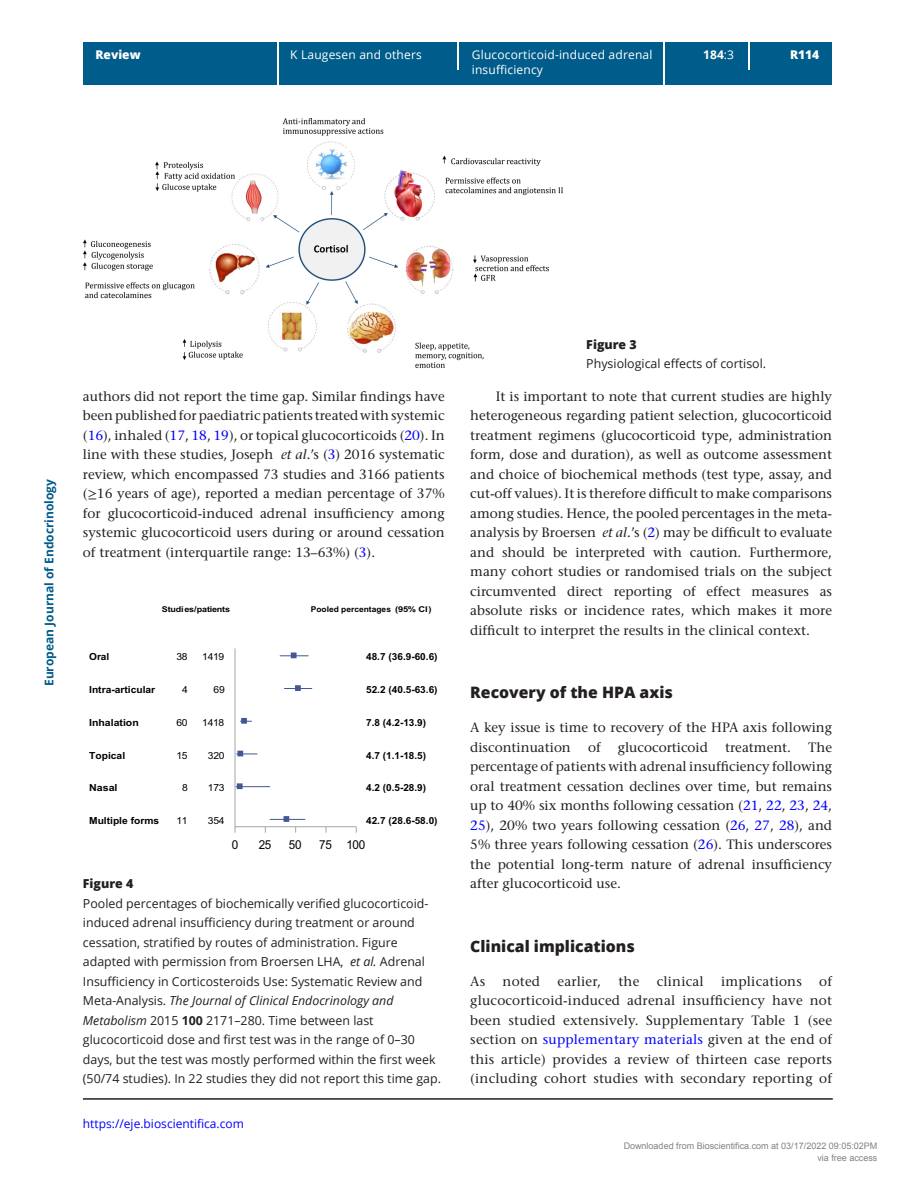
<style>
.page{position:relative;width:915px;height:1191px;background:#fff}
.page>*{position:absolute;margin:0;border:0;box-sizing:border-box;transform-origin:0 0}
.t1{font:800 15.75px "Open Sans";color:#231f20}
.TXT{font:500 13.5px/19.5px "Stone Serif Std";color:#231f20;text-align:justify}
.TXI{font:500 13.5px/19.5px "Stone Serif Std";color:#231f20;text-align:justify}
.FC{font:12.3px/19.5px "Open Sans";color:#231f20}
.FC-2{font:800 12.3px "Open Sans";color:#231f20}
.t2{font:12.3px "Arial";letter-spacing:-.025em;color:#000;scale:.95 1}
.t3{font:12px "Open Sans";letter-spacing:.015em;color:#fff}
.t4{font:700 12px "Open Sans";color:#005c8a}
.t5{font:12px "Open Sans";color:#00f}
.t6{font:800 12px "Open Sans";color:#fff}
.t7{font:700 12px "Open Sans";color:#fff}
.t8{font:700 9.75px "Arial";color:#000}
.t9{font:9.75px "Arial";letter-spacing:-.025em;color:#000;scale:1.06 1}
.t10{font:700 9.75px "Arial";color:#000;scale:1.05 1}
.t11{font:700 9.75px "Arial";color:#000;scale:1.08 1}
.t12{font:700 9.75px "Arial";color:#000;scale:1.06 1}
.t13{font:700 9.75px "Arial";color:#000;scale:1.09 1}
.t14{font:9px/12px "Arial";color:rgb(0 0 0/.5);text-align:right}
.t15{font:700 8.1px "Arial";color:#000;scale:1.05 1}
.t16{font:700 8.1px "Arial";color:#000;scale:1.11 1}
.s1{font-weight:400}
.s2{color:#00f}
.s3{font-style:italic}
.s4{font-family:"STIX General";font-weight:400}
.s5{font-weight:700}
</style>
<div class="page">
<div style="left:83px;top:42px;width:748px;height:43px;background:#005c8a"></div>
<hr style="left:277px;top:42px;width:1px;height:43px;background:#fff">
<hr style="left:663px;top:42px;width:1px;height:43px;background:#fff">
<hr style="left:457px;top:42px;width:2px;height:27px;background:#fff">
<hr style="left:747px;top:42px;width:2px;height:27px;background:#fff">
<hr style="left:83px;top:1098px;width:749px;height:1px;background:#231f20">
<img style="left:83px;top:118px;width:480px;height:250px">
<hr style="left:240px;top:786px;width:30px;height:1px;background:#445694">
<svg style="left:280px;top:652px;width:28px;height:6px"></svg>
<svg style="left:284px;top:685px;width:28px;height:6px"></svg>
<svg style="left:240px;top:718px;width:12px;height:5px"></svg>
<svg style="left:236px;top:750px;width:21px;height:6px"></svg>
<svg style="left:235px;top:783px;width:7px;height:6px"></svg>
<hr style="left:234px;top:648px;width:1px;height:178px;background:#a5a5a5">
<hr style="left:235px;top:826px;width:121px;height:1px;background:#a5a5a5">
<svg style="left:265px;top:816px;width:40px;height:16px"></svg>
<p class="t6" style="left:95px;top:46px;width:47px">Review</p>
<p class="t3" style="left:290px;top:47px;width:133px">K Laugesen and others</p>
<p class="t3" style="left:471px;top:47px;width:182px">Glucocorticoid-induced adrenal</p>
<p class="t7" style="left:703px;top:46px;width:32px">184<span class="s1">:3</span></p>
<p class="t6" style="left:789px;top:46px;width:31px">R114</p>
<p class="t3" style="left:471px;top:61px;width:73px">insufficiency</p>
<p class="t4" style="left:41px;top:686px;width:209px;rotate:-90deg">European Journal of Endocrinology</p>
<p class="FC-2" style="left:586px;top:335px;width:52px">Figure 3</p>
<p class="FC" style="left:586px;top:353px;width:181px">Physiological effects of cortisol.</p>
<p class="TXT" style="left:83px;top:386px;width:363px">authors did not report the time gap. Similar findings have been published for paediatric patients treated with systemic (<span class="s2">16</span>), inhaled (<span class="s2">17</span>, <span class="s2">18</span>, <span class="s2">19</span>), or topical glucocorticoids (<span class="s2">20</span>). In line with these studies, Joseph <span class="s3">et al.</span>’s (<span class="s2">3</span>) 2016 systematic review, which encompassed 73 studies and 3166 patients (<span class="s4">≥</span>16 years of age), reported a median percentage of 37% for glucocorticoid-induced adrenal insufficiency among systemic glucocorticoid users during or around cessation of treatment (interquartile range: 13–63%) (<span class="s2">3</span>).</p>
<p class="TXI" style="left:470px;top:386px;width:363px;text-indent:26px">It is important to note that current studies are highly heterogeneous regarding patient selection, glucocorticoid treatment regimens (glucocorticoid type, administration form, dose and duration), as well as outcome assessment and choice of biochemical methods (test type, assay, and cut-off values). It is therefore difficult to make comparisons among studies. Hence, the pooled percentages in the meta&shy;analysis by Broersen <span class="s3">et al.</span>’s (<span class="s2">2</span>) may be difficult to evaluate and should be interpreted with caution. Furthermore, many cohort studies or randomised trials on the subject circumvented direct reporting of effect measures as absolute risks or incidence rates, which makes it more difficult to interpret the results in the clinical context.</p>
<p class="t16" style="left:162px;top:604px;width:63px">Studies/patients</p>
<p class="t15" style="left:311px;top:604px;width:117px">Pooled percentages (95% CI)</p>
<p class="t8" style="left:89px;top:650px;width:22px">Oral</p>
<p class="t10" style="left:89px;top:683px;width:64px">Intra-articular</p>
<p class="t11" style="left:89px;top:716px;width:47px">Inhalation</p>
<p class="t12" style="left:89px;top:748px;width:35px">Topical</p>
<p class="t13" style="left:89px;top:781px;width:28px">Nasal</p>
<p class="t10" style="left:89px;top:814px;width:68px">Multiple forms</p>
<p class="t9" style="left:176px;top:650px;width:12px">38</p>
<p class="t9" style="left:182px;top:683px;width:7px">4</p>
<p class="t9" style="left:176px;top:716px;width:12px">60</p>
<p class="t9" style="left:176px;top:748px;width:12px">15</p>
<p class="t9" style="left:182px;top:781px;width:7px">8</p>
<p class="t9" style="left:176px;top:814px;width:12px">11</p>
<p class="t9" style="left:202px;top:650px;width:22px">1419</p>
<p class="t9" style="left:213px;top:683px;width:12px">69</p>
<p class="t9" style="left:202px;top:716px;width:22px">1418</p>
<p class="t9" style="left:208px;top:748px;width:17px">320</p>
<p class="t9" style="left:208px;top:781px;width:17px">173</p>
<p class="t9" style="left:208px;top:814px;width:17px">354</p>
<p class="t8" style="left:366px;top:650px;width:73px">48.7 (36.9-60.6)</p>
<p class="t8" style="left:366px;top:683px;width:73px">52.2 (40.5-63.6)</p>
<p class="t8" style="left:366px;top:716px;width:62px">7.8 (4.2-13.9)</p>
<p class="t8" style="left:366px;top:748px;width:62px">4.7 (1.1-18.5)</p>
<p class="t8" style="left:366px;top:781px;width:62px">4.2 (0.5-28.9)</p>
<p class="t8" style="left:366px;top:814px;width:73px">42.7 (28.6-58.0)</p>
<p class="t2" style="left:232px;top:836px;width:8px">0</p>
<p class="t2" style="left:258px;top:836px;width:15px">25</p>
<p class="t2" style="left:289px;top:836px;width:15px">50</p>
<p class="t2" style="left:319px;top:836px;width:50px">75 100</p>
<p class="FC-2" style="left:83px;top:874px;width:52px">Figure 4</p>
<p class="FC" style="left:83px;top:893px;width:359px">Pooled percentages of biochemically verified glucocorticoid&shy;induced adrenal insufficiency during treatment or around cessation, stratified by routes of administration. Figure adapted with permission from Broersen LHA, <span class="s3">et al.</span> Adrenal Insufficiency in Corticosteroids Use: Systematic Review and Meta-Analysis. <span class="s3">The Journal of Clinical Endocrinology and Metabolism</span> 2015 <span class="s5">100</span> 2171–280. Time between last glucocorticoid dose and first test was in the range of 0–30 days, but the test was mostly performed within the first week (50/74 studies). In 22 studies they did not report this time gap.</p>
<p class="t5" style="left:83px;top:1115px;width:162px">https://eje.bioscientifica.com</p>
<h1 class="t1" style="left:470px;top:680px;width:204px">Recovery of the HPA axis</h1>
<p class="TXT" style="left:470px;top:717px;width:363px">A key issue is time to recovery of the HPA axis following discontinuation</p>
<p class="TXT" style="left:588px;top:737px;width:14px">of</p>
<p class="TXT" style="left:617px;top:737px;width:92px">glucocorticoid</p>
<p class="TXT" style="left:724px;top:737px;width:67px">treatment.</p>
<p class="TXT" style="left:470px;top:737px;width:363px;text-indent:338px">The percentage of patients with adrenal insufficiency following oral treatment cessation declines over time, but remains up to 40% six months following cessation (<span class="s2">21</span>, <span class="s2">22</span>, <span class="s2">23</span>, <span class="s2">24</span>, <span class="s2">25</span>), 20% two years following cessation (<span class="s2">26</span>, <span class="s2">27</span>, <span class="s2">28</span>), and 5% three years following cessation (<span class="s2">26</span>). This underscores the potential long-term nature of adrenal insufficiency after glucocorticoid use.</p>
<h1 class="t1" style="left:470px;top:934px;width:166px">Clinical implications</h1>
<p class="TXT" style="left:470px;top:971px;width:16px">As</p>
<p class="TXT" style="left:502px;top:971px;width:39px">noted</p>
<p class="TXT" style="left:557px;top:971px;width:45px">earlier,</p>
<p class="TXT" style="left:618px;top:971px;width:22px">the</p>
<p class="TXT" style="left:656px;top:971px;width:49px">clinical</p>
<p class="TXT" style="left:720px;top:971px;width:82px">implications</p>
<p class="TXT" style="left:470px;top:971px;width:363px;text-indent:349px">of glucocorticoid-induced adrenal insufficiency have not been studied extensively. Supplementary Table 1 (see section on <span class="s2">supplementary materials</span> given at the end of this article) provides a review of thirteen case reports (including cohort studies with secondary reporting of</p>
<p class="t14" style="left:623px;top:1139px;width:255px">Downloaded from Bioscientifica.com at 03/17/2022 09:05:02PM via free access</p>
</div>
